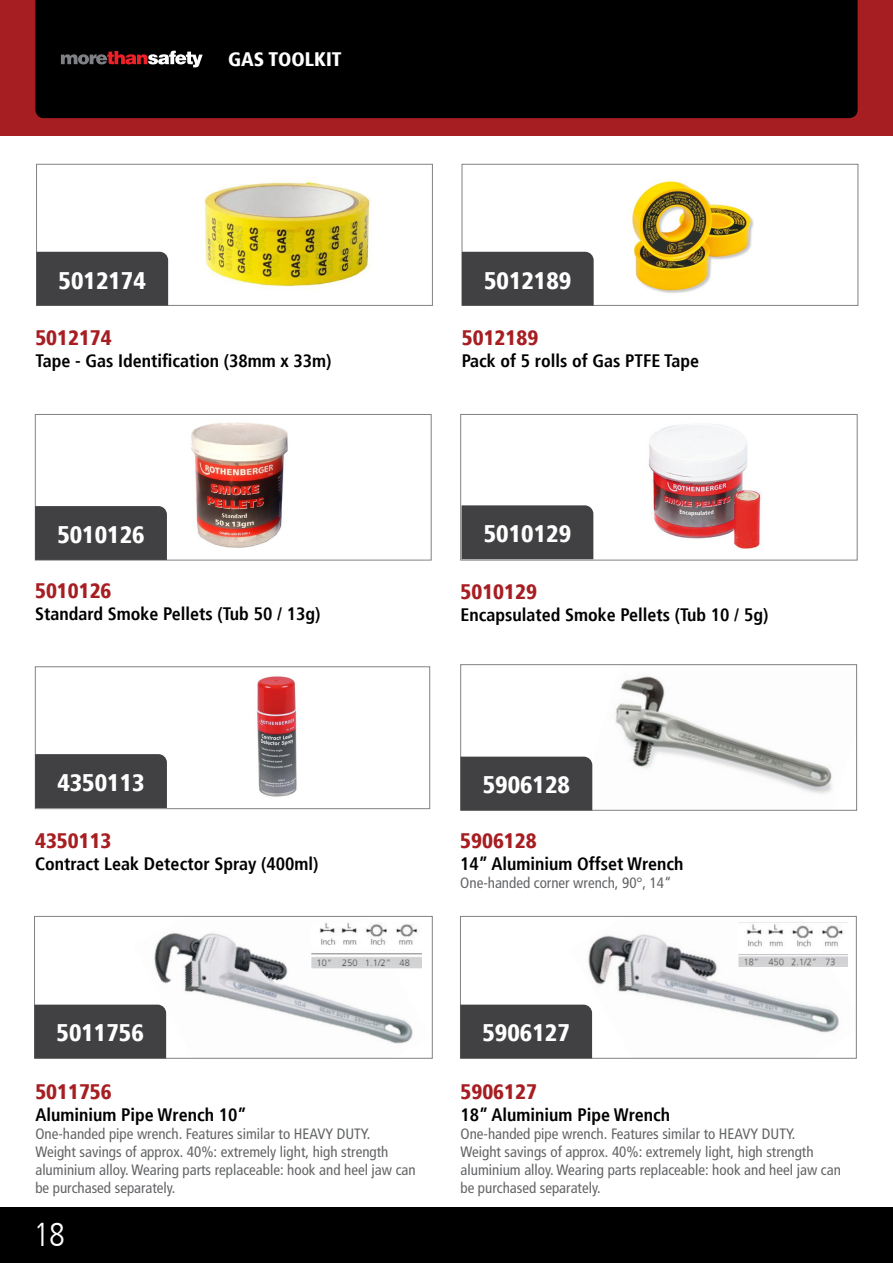
<style>
.page{position:relative;width:893px;height:1263px;background:#fff}
.page>*{position:absolute;margin:0;border:0;box-sizing:border-box;transform-origin:0 0}
.t1{font:300 condensed 33px "Frutiger LT";color:#fff}
.t2{font:900 condensed 24px "Frutiger";color:#fff}
.t3{font:900 condensed 21px "Frutiger";color:#a71e22}
.t4{font:900 condensed 19.5px "Frutiger";color:#fff}
.t5{font:700 condensed 18px "Frutiger";color:#000}
.t6{font:condensed 15px/18px "Frutiger LT";color:#636466}
</style>
<div class="page">
<div style="left:0;top:0;width:893px;height:136px;background:#a71e22"></div>
<div style="left:0;top:1208px;width:893px;height:55px;background:#000"></div>
<div style="left:35px;top:0;width:823px;height:118px;background:#000"></div>
<svg style="left:61px;top:51px;width:142px;height:16px;background:#614546"></svg>
<img style="left:257px;top:676px;width:40px;height:121px">
<div style="left:35px;top:667px;width:395px;height:142px;border:1px solid #808285"></div>
<div style="left:35px;top:754px;width:132px;height:54px;background:#414042"></div>
<img style="left:648px;top:424px;width:114px;height:125px">
<div style="left:460px;top:414px;width:397px;height:146px;border:1px solid #808285"></div>
<div style="left:462px;top:505px;width:131px;height:54px;background:#414042"></div>
<img style="left:204px;top:178px;width:167px;height:111px">
<div style="left:36px;top:164px;width:397px;height:142px;border:1px solid #808285"></div>
<div style="left:36px;top:252px;width:132px;height:54px;background:#414042"></div>
<img style="left:632px;top:181px;width:122px;height:113px">
<div style="left:462px;top:164px;width:396px;height:142px;border:1px solid #808285"></div>
<div style="left:462px;top:252px;width:132px;height:54px;background:#414042"></div>
<img style="left:191px;top:422px;width:97px;height:126px">
<div style="left:35px;top:414px;width:396px;height:146px;border:1px solid #808285"></div>
<div style="left:35px;top:506px;width:132px;height:54px;background:#414042"></div>
<img style="left:133px;top:933px;width:280px;height:123px">
<div style="left:34px;top:916px;width:398px;height:142px;border:1px solid #808285"></div>
<div style="left:34px;top:1005px;width:132px;height:53px;background:#414042"></div>
<img style="left:569px;top:922px;width:279px;height:134px">
<div style="left:460px;top:916px;width:396px;height:142px;border:1px solid #808285"></div>
<div style="left:460px;top:1005px;width:132px;height:53px;background:#414042"></div>
<img style="left:578px;top:676px;width:254px;height:132px">
<div style="left:460px;top:664px;width:397px;height:146px;border:1px solid #808285"></div>
<div style="left:460px;top:757px;width:132px;height:53px;background:#414042"></div>
<img style="left:312px;top:922px;width:110px;height:48px">
<img style="left:737px;top:922px;width:110px;height:44px">
<h3 class="t4" style="left:228px;top:48px;width:115px">GAS TOOLKIT</h3>
<h2 class="t2" style="left:59px;top:266px;width:89px">5012174</h2>
<h2 class="t2" style="left:484px;top:266px;width:89px">5012189</h2>
<h3 class="t3" style="left:35px;top:325px;width:78px">5012174</h3>
<p class="t5" style="left:35px;top:350px;width:298px">Tape - Gas Identification (38mm x 33m)</p>
<h3 class="t3" style="left:462px;top:325px;width:78px">5012189</h3>
<p class="t5" style="left:462px;top:350px;width:239px">Pack of 5 rolls of Gas PTFE Tape</p>
<h2 class="t2" style="left:57px;top:520px;width:89px">5010126</h2>
<h3 class="t3" style="left:35px;top:578px;width:78px">5010126</h3>
<p class="t5" style="left:35px;top:603px;width:287px">Standard Smoke Pellets (Tub 50 / 13g)</p>
<h2 class="t2" style="left:484px;top:519px;width:89px">5010129</h2>
<h3 class="t3" style="left:460px;top:579px;width:78px">5010129</h3>
<p class="t5" style="left:460px;top:604px;width:309px">Encapsulated Smoke Pellets (Tub 10 / 5g)</p>
<h2 class="t2" style="left:57px;top:768px;width:89px">4350113</h2>
<h3 class="t3" style="left:35px;top:828px;width:78px">4350113</h3>
<p class="t5" style="left:35px;top:853px;width:285px">Contract Leak Detector Spray (400ml)</p>
<h2 class="t2" style="left:483px;top:771px;width:89px">5906128</h2>
<h3 class="t3" style="left:460px;top:828px;width:78px">5906128</h3>
<p class="t5" style="left:460px;top:853px;width:225px">14” Aluminium Offset Wrench</p>
<p class="t6" style="left:460px;top:874px;width:213px">One-handed corner wrench, 90°, 14“</p>
<h2 class="t2" style="left:57px;top:1018px;width:89px">5011756</h2>
<h3 class="t3" style="left:35px;top:1079px;width:78px">5011756</h3>
<p class="t5" style="left:35px;top:1104px;width:213px">Aluminium Pipe Wrench 10”</p>
<p class="t6" style="left:35px;top:1125px;width:382px">One-handed pipe wrench. Features similar to HEAVY DUTY.<br>Weight savings of approx. 40%: extremely light, high strength aluminium alloy. Wearing parts replaceable: hook and heel jaw can be purchased separately.</p>
<h1 class="t1" style="left:33px;top:1216px;width:33px">18</h1>
<h2 class="t2" style="left:482px;top:1018px;width:89px">5906127</h2>
<h3 class="t3" style="left:460px;top:1079px;width:78px">5906127</h3>
<p class="t5" style="left:460px;top:1104px;width:211px">18” Aluminium Pipe Wrench</p>
<p class="t6" style="left:460px;top:1125px;width:382px">One-handed pipe wrench. Features similar to HEAVY DUTY.<br>Weight savings of approx. 40%: extremely light, high strength aluminium alloy. Wearing parts replaceable: hook and heel jaw can be purchased separately.</p>
</div>
